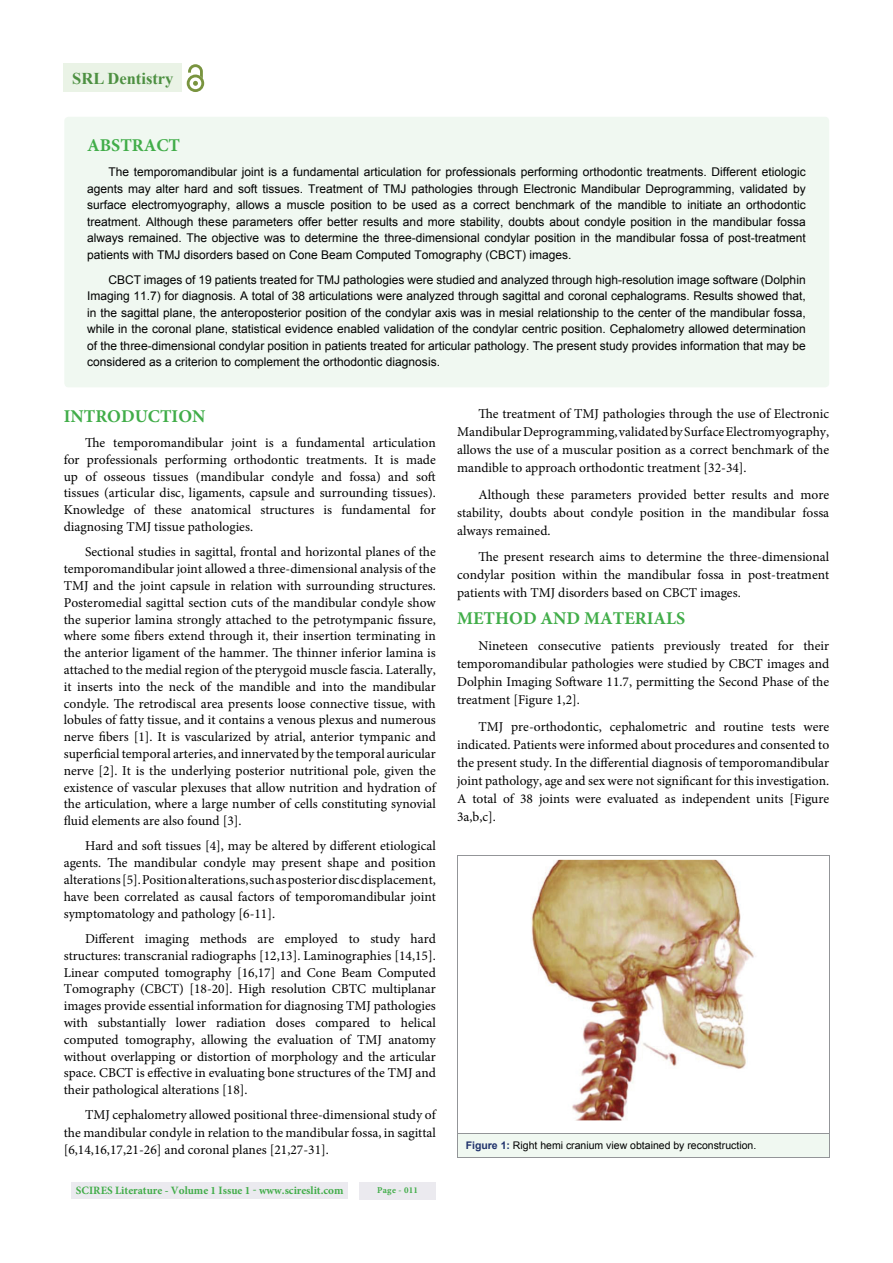
<style>
.page{position:relative;width:893px;height:1263px;background:#fff}
.page>*{position:absolute;margin:0;border:0;box-sizing:border-box;transform-origin:0 0}
.t1{font:700 18px "Minion Pro";color:#41ad49}
.t2{font:700 16.5px "Times New Roman";color:#4d9041}
.t3{font:13.5px/16.8px "Minion Pro";color:#000;text-align:justify}
.t4{font:12px/16.5px "Arial";color:#000;text-align:justify}
.t5{font:700 11.25px "Minion Pro";color:#41ad49}
.t6{font:10.5px "Arial";color:#000}
.t7{font:700 9px "Minion Pro";letter-spacing:.03em;color:#41ad49}
.s1{font-weight:700;color:#20336c}
</style>
<div class="page">
<div style="left:64px;top:64px;width:118px;height:28px;background:#eaf3e6"></div>
<img style="left:187px;top:79px;width:17px;height:13px">
<svg style="left:188px;top:64px;width:15px;height:22px"></svg>
<div style="left:72px;top:1182px;width:276px;height:17px;background:#ebeaef"></div>
<div style="left:359px;top:1182px;width:77px;height:17px;background:#ebeaef"></div>
<div style="left:64px;top:117px;width:765px;height:270px;background:#f0f8f1;border-radius:4px"></div>
<div style="left:457px;top:1133px;width:372px;height:25px;background:#f0f8f1"></div>
<hr style="left:457px;top:856px;width:372px;height:1px;background:#939598">
<hr style="left:457px;top:1158px;width:372px;height:1px;background:#939598">
<img style="left:523px;top:860px;width:240px;height:260px;border-radius:3px">
<p class="t2" style="left:72px;top:69px;width:103px">SRL Dentistry</p>
<h1 class="t1" style="left:87px;top:138px;width:95px">ABSTRACT</h1>
<p class="t4" style="left:87px;top:164px;width:720px;text-indent:21px">The temporomandibular joint is a fundamental articulation for professionals performing orthodontic treatments. Different etiologic agents may alter hard and soft tissues. Treatment of TMJ pathologies through Electronic Mandibular Deprogramming, validated by surface electromyography, allows a muscle position to be used as a correct benchmark of the mandible to initiate an orthodontic treatment. Although these parameters offer better results and more stability, doubts about condyle position in the mandibular fossa always remained. The objective was to determine the three-dimensional condylar position in the mandibular fossa of post-treatment patients with TMJ disorders based on Cone Beam Computed Tomography (CBCT) images.</p>
<p class="t4" style="left:87px;top:271px;width:720px;text-indent:21px">CBCT images of 19 patients treated for TMJ pathologies were studied and analyzed through high-resolution image software (Dolphin Imaging 11.7) for diagnosis. A total of 38 articulations were analyzed through sagittal and coronal cephalograms. Results showed that, in the sagittal plane, the anteroposterior position of the condylar axis was in mesial relationship to the center of the mandibular fossa, while in the coronal plane, statistical evidence enabled validation of the condylar centric position. Cephalometry allowed determination of the three-dimensional condylar position in patients treated for articular pathology. The present study provides information that may be considered as a criterion to complement the orthodontic diagnosis.</p>
<h1 class="t1" style="left:64px;top:409px;width:143px">INTRODUCTION</h1>
<p class="t3" style="left:64px;top:435px;width:374px;text-indent:21px">The temporomandibular joint is a fundamental articulation for professionals performing orthodontic treatments. It is made up of osseous tissues (mandibular condyle and fossa) and soft tissues (articular disc, ligaments, capsule and surrounding tissues).<br>Knowledge of these anatomical structures is fundamental for diagnosing TMJ tissue pathologies.</p>
<p class="t3" style="left:64px;top:545px;width:374px;text-indent:21px">Sectional studies in sagittal, frontal and horizontal planes of the temporomandibular joint allowed a three-dimensional analysis of the TMJ and the joint capsule in relation with surrounding structures.<br>Posteromedial sagittal section cuts of the mandibular condyle show the superior lamina strongly attached to the petrotympanic fissure, where some fibers extend through it, their insertion terminating in the anterior ligament of the hammer. The thinner inferior lamina is attached to the medial region of the pterygoid muscle fascia. Laterally, it inserts into the neck of the mandible and into the mandibular condyle. The retrodiscal area presents loose connective tissue, with lobules of fatty tissue, and it contains a venous plexus and numerous nerve fibers [1]. It is vascularized by atrial, anterior tympanic and superficial temporal arteries, and innervated by the temporal auricular nerve [2]. It is the underlying posterior nutritional pole, given the existence of vascular plexuses that allow nutrition and hydration of the articulation, where a large number of cells constituting synovial fluid elements are also found [3].</p>
<p class="t3" style="left:64px;top:839px;width:374px;text-indent:21px">Hard and soft tissues [4], may be altered by different etiological agents. The mandibular condyle may present shape and position alterations [5]. Position alterations, such as posterior disc displacement, have been correlated as causal factors of temporomandibular joint symptomatology and pathology [6-11].</p>
<p class="t3" style="left:64px;top:931px;width:374px;text-indent:21px">Different imaging methods are employed to study hard structures: transcranial radiographs [12,13]. Laminographies [14,15].<br>Linear computed tomography [16,17] and Cone Beam Computed Tomography (CBCT) [18-20]. High resolution CBTC multiplanar images provide essential information for diagnosing TMJ pathologies with substantially lower radiation doses compared to helical computed tomography, allowing the evaluation of TMJ anatomy without overlapping or distortion of morphology and the articular space. CBCT is effective in evaluating bone structures of the TMJ and their pathological alterations [18].</p>
<p class="t3" style="left:64px;top:1108px;width:374px;line-height:17.2px;text-indent:21px">TMJ cephalometry allowed positional three-dimensional study of the mandibular condyle in relation to the mandibular fossa, in sagittal [6,14,16,17,21-26] and coronal planes [21,27-31].</p>
<p class="t5" style="left:76px;top:1186px;width:269px">SCIRES Literature - Volume 1 Issue 1 - www.scireslit.com</p>
<p class="t7" style="left:377px;top:1186px;width:42px">Page - 011</p>
<p class="t3" style="left:457px;top:406px;width:374px;line-height:18px;text-indent:21px">The treatment of TMJ pathologies through the use of Electronic Mandibular Deprogramming, validated by Surface Electromyography, allows the use of a muscular position as a correct benchmark of the mandible to approach orthodontic treatment [32-34].</p>
<p class="t3" style="left:457px;top:487px;width:374px;line-height:18px;text-indent:21px">Although these parameters provided better results and more stability, doubts about condyle position in the mandibular fossa always remained.</p>
<p class="t3" style="left:457px;top:549px;width:374px;line-height:18px;text-indent:21px">The present research aims to determine the three-dimensional condylar position within the mandibular fossa in post-treatment patients with TMJ disorders based on CBCT images.</p>
<h1 class="t1" style="left:457px;top:611px;width:230px">METHOD AND MATERIALS</h1>
<p class="t3" style="left:457px;top:638px;width:374px;line-height:18px;text-indent:21px">Nineteen consecutive patients previously treated for their temporomandibular pathologies were studied by CBCT images and Dolphin Imaging Software 11.7, permitting the Second Phase of the treatment [Figure 1,2].</p>
<p class="t3" style="left:457px;top:719px;width:374px;line-height:18px;text-indent:21px">TMJ pre-orthodontic, cephalometric and routine tests were indicated. Patients were informed about procedures and consented to the present study. In the differential diagnosis of temporomandibular joint pathology, age and sex were not significant for this investigation.<br>A total of 38 joints were evaluated as independent units [Figure 3a,b,c].</p>
<p class="t6" style="left:466px;top:1140px;width:292px"><span class="s1">Figure 1:</span> Right hemi cranium view obtained by reconstruction.</p>
</div>
